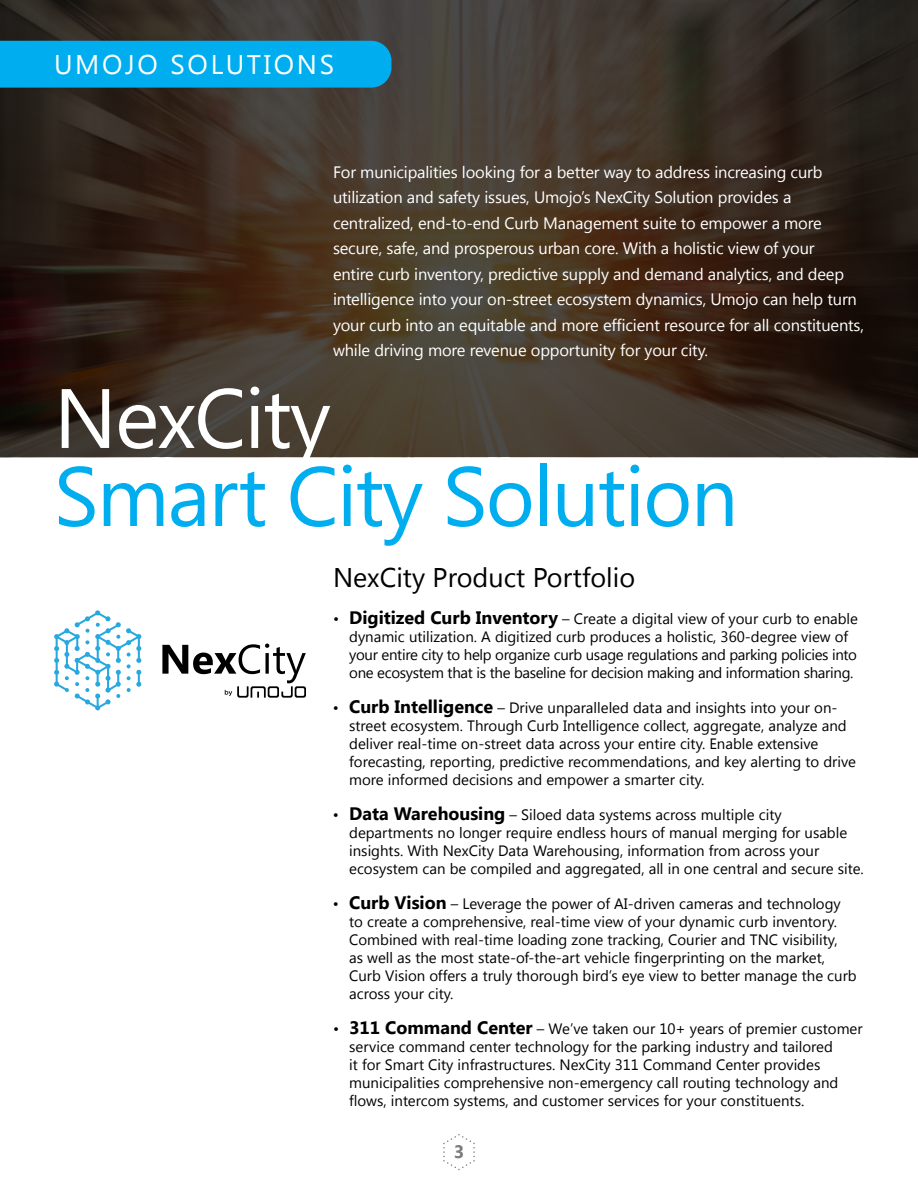
<style>
.page{position:relative;width:918px;height:1188px;background:#fff}
.page>*{position:absolute;margin:0;border:0;box-sizing:border-box;transform-origin:0 0}
.t1{font:84px "Segoe UI";letter-spacing:-.02em;color:#00aeef}
.t2{font:84px "Segoe UI";letter-spacing:-.02em;color:#fff}
.t3{font:27px "Segoe UI";color:#000}
.t4{font:27px "Segoe UI";letter-spacing:.1em;color:#fff}
.t5{font:700 18px "Segoe UI";color:#7b7b7b}
.t6{font:16.5px/25.5px "Segoe UI";letter-spacing:-.01em;color:#fff}
.t7{font:15px/18px "Segoe UI";color:#000}
.t8{font:15px/18px "Segoe UI";letter-spacing:-.02em;color:#000}
.s1{font-weight:700;font-size:18px}
</style>
<div class="page">
<svg style="left:0;top:0;width:918px;height:457px;background:#3a2f24"></svg>
<div style="left:0;top:41px;width:392px;height:47px;background:#00aeef"></div>
<svg style="left:54px;top:611px;width:87px;height:99px"></svg>
<svg style="left:162px;top:644px;width:144px;height:54px"></svg>
<svg style="left:443px;top:1134px;width:32px;height:36px"></svg>
<h2 class="t4" style="left:54px;top:45px;width:282px">UMOJO SOLUTIONS</h2>
<p class="t6" style="left:333px;top:158px;width:533px">For municipalities looking for a better way to address increasing curb utilization and safety issues, Umojo’s NexCity Solution provides a centralized, end-to-end Curb Management suite to empower a more secure, safe, and prosperous urban core. With a holistic view of your<br>entire curb inventory, predictive supply and demand analytics, and deep intelligence into your on-street ecosystem dynamics, Umojo can help turn your curb into an equitable and more efficient resource for all constituents, while driving more revenue opportunity for your city.</p>
<h1 class="t2" style="left:54px;top:360px;width:278px">NexCity</h1>
<h1 class="t1" style="left:54px;top:438px;width:686px">Smart City Solution</h1>
<h2 class="t3" style="left:333px;top:558px;width:304px">NexCity Product Portfolio</h2>
<p class="t8" style="left:349px;top:609px;width:510px;text-indent:-16px">• <span class="s1">Digitized Curb Inventory</span> – Create a digital view of your curb to enable dynamic utilization. A digitized curb produces a holistic, 360-degree view of your entire city to help organize curb usage regulations and parking policies into one ecosystem that is the baseline for decision making and information sharing.</p>
<p class="t7" style="left:349px;top:698px;width:508px;text-indent:-16px">• <span class="s1">Curb Intelligence</span> – Drive unparalleled data and insights into your on&shy;street ecosystem. Through Curb Intelligence collect, aggregate, analyze and deliver real-time on-street data across your entire city. Enable extensive forecasting, reporting, predictive recommendations, and key alerting to drive more informed decisions and empower a smarter city.</p>
<p class="t7" style="left:349px;top:805px;width:516px;text-indent:-16px">• <span class="s1">Data Warehousing</span> – Siloed data systems across multiple city departments no longer require endless hours of manual merging for usable insights. With NexCity Data Warehousing, information from across your ecosystem can be compiled and aggregated, all in one central and secure site.</p>
<p class="t7" style="left:349px;top:894px;width:509px;text-indent:-16px">• <span class="s1">Curb Vision</span> – Leverage the power of AI-driven cameras and technology to create a comprehensive, real-time view of your dynamic curb inventory.<br>Combined with real-time loading zone tracking, Courier and TNC visibility,<br>as well as the most state-of-the-art vehicle fingerprinting on the market, Curb Vision offers a truly thorough bird’s eye view to better manage the curb across your city.</p>
<p class="t7" style="left:349px;top:1019px;width:515px;text-indent:-16px">• <span class="s1">311 Command Center</span> – We’ve taken our 10+ years of premier customer service command center technology for the parking industry and tailored<br>it for Smart City infrastructures. NexCity 311 Command Center provides municipalities comprehensive non-emergency call routing technology and flows, intercom systems, and customer services for your constituents.</p>
<p class="t5" style="left:454px;top:1142px;width:12px">3</p>
</div>
